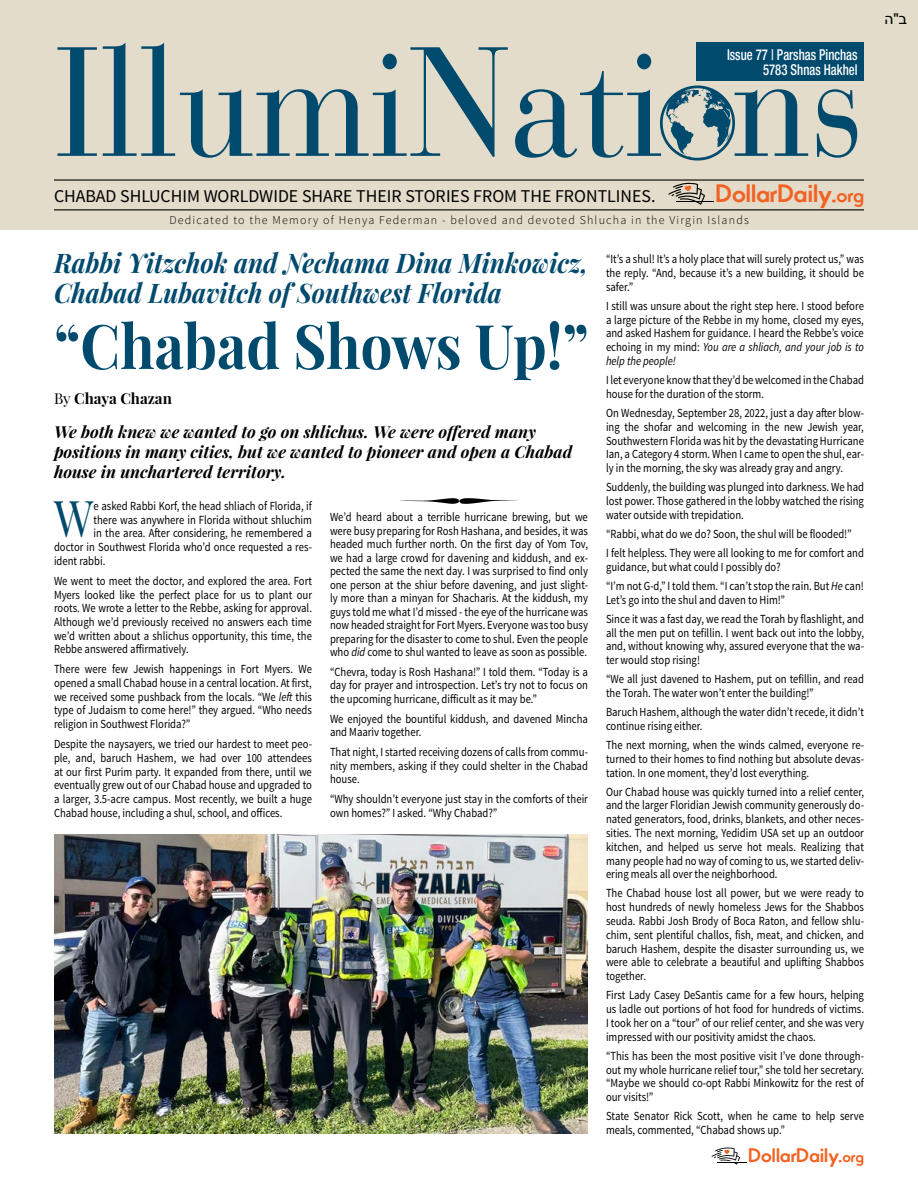
<style>
.page{position:relative;width:918px;height:1188px;background:#fff}
.page>*{position:absolute;margin:0;border:0;box-sizing:border-box;transform-origin:0 0}
.t1{font:154.2px "Bauer Bodoni Std";color:#004a6e;scale:.9 1}
.t2{font:700 61.5px "Playfair Display";color:#004a6e;scale:.92 1}
.t3{font:50.55px "Playfair Display";color:#004a6e;scale:.86 1}
.t4{font:italic 700 27px/30px "Playfair Display";color:#004a6e;scale:.93 1}
.t5{font:700 24px "Movement";letter-spacing:-.005em;color:#f26323}
.t6{font:700 18.6px "Movement";letter-spacing:-.005em;color:#f26323}
.t7{font:18px "Source Sans Pro";color:#000}
.Intro{font:italic 700 16.5px/19.8px "Playfair Display";color:#000}
.t8{font:500 condensed 15px/15px "Helvetica Neue LT Std";color:#fff;text-align:right;scale:.85 1}
.t9{font:700 15px "Playfair Display";color:#000}
.t10{font:15px "Arial";color:#000}
.t11{font:12.3px/13.8px "Source Sans Pro";color:#000;text-align:justify;scale:.86 1}
.t12{font:300 12px "Source Sans Pro";letter-spacing:.1em;color:#000}
.s1{color:#e4dcca}
.s2{font-size:19.05px}
.s3{font-weight:400}
.s4{font-style:italic}
.s5{font-size:14.85px}
</style>
<div class="page">
<div style="left:0;top:0;width:918px;height:230px;background:#e4dcca"></div>
<hr style="left:54px;top:179px;width:810px;height:2px;background:#000">
<hr style="left:54px;top:209px;width:810px;height:1px;background:#000">
<div style="left:697px;top:43px;width:167px;height:38px;background:#004a6e"></div>
<svg style="left:668px;top:183px;width:37px;height:22px"></svg>
<hr style="left:676px;top:201px;width:37px;height:1px;background:#000">
<svg style="left:712px;top:1147px;width:28px;height:18px"></svg>
<hr style="left:717px;top:1161px;width:30px;height:1px;background:#fff">
<hr style="left:717px;top:1162px;width:30px;height:1px;background:#000">
<svg style="left:660px;top:85px;width:75px;height:76px"></svg>
<img style="left:54px;top:834px;width:534px;height:300px">
<p class="t1" style="left:54px;top:11px;width:902px">IllumiNati<span class="s1">o</span>ns</p>
<p class="t7" style="left:54px;top:185px;width:603px">CHABAD SHLUCHIM WORLDWIDE SHARE THEIR STORIES FROM THE FRONTLINES.</p>
<p class="t8" style="left:727px;top:47px;width:155px">Issue 77 | Parshas Pinchas<br>5783 Shnas Hakhel</p>
<p class="t5" style="left:716px;top:178px;width:150px">DollarDaily.<span class="s2">org</span></p>
<p class="t12" style="left:169px;top:213px;width:581px">Dedicated to the Memory of Henya Federman - beloved and devoted Shlucha in the Virgin Islands</p>
<p class="t4" style="left:54px;top:247px;width:576px">Rabbi Yitzchok and Nechama Dina Minkowicz,<br>Chabad Lubavitch of Southwest Florida</p>
<p class="t2" style="left:54px;top:307px;width:583px">“Chabad Shows Up!”</p>
<p class="t9" style="left:54px;top:389px;width:119px"><span class="s3">By</span> Chaya Chazan</p>
<p class="Intro" style="left:54px;top:422px;width:520px">We both knew we wanted to go on shlichus. We were offered many positions in many cities, but we wanted to pioneer and open a Chabad house in unchartered territory.</p>
<p class="t3" style="left:54px;top:487px;width:47px">W</p>
<p class="t11" style="left:94px;top:500px;width:255px">e asked Rabbi Korf, the head shliach of Florida, if</p>
<p class="t11" style="left:94px;top:513px;width:255px">there was anywhere in Florida without shluchim</p>
<p class="t11" style="left:94px;top:527px;width:255px">in the area. After considering, he remembered a</p>
<p class="t11" style="left:54px;top:540px;width:302px">doctor in Southwest Florida who’d once requested a res-</p>
<p class="t11" style="left:54px;top:554px;width:61px">ident rabbi.</p>
<p class="t11" style="left:54px;top:574px;width:302px">We went to meet the doctor, and explored the area. Fort Myers looked like the perfect place for us to plant our roots. We wrote a letter to the Rebbe, asking for approval.<br>Although we’d previously received no answers each time we’d written about a shlichus opportunity, this time, the Rebbe answered affirmatively.</p>
<p class="t11" style="left:54px;top:663px;width:302px">There were few Jewish happenings in Fort Myers. We opened a small Chabad house in a central location. At first, we received some pushback from the locals. “We <span class="s4">left</span> this type of Judaism to come here!” they argued. “Who needs religion in Southwest Florida?”</p>
<p class="t11" style="left:54px;top:737px;width:302px">Despite the naysayers, we tried our hardest to meet peo&shy;ple, and, baruch Hashem, we had over 100 attendees at our first Purim party. It expanded from there, until we eventually grew out of our Chabad house and upgraded to a larger, 3.5-acre campus. Most recently, we built a huge Chabad house, including a shul, school, and offices.</p>
<p class="t11" style="left:330px;top:510px;width:302px">We’d heard about a terrible hurricane brewing, but we were busy preparing for Rosh Hashana, and besides, it was headed much further north. On the first day of Yom Tov, we had a large crowd for davening and kiddush, and ex-</p>
<p class="t11" style="left:330px;top:564px;width:302px">pected the same the next day. I was surprised to find only one person at the shiur before davening, and just slight&shy;ly more than a minyan for Shacharis. At the kiddush, my guys told me what I’d missed - the eye of the hurricane was now headed straight for Fort Myers. Everyone was too busy preparing for the disaster to come to shul. Even the people who <span class="s4">did</span> come to shul wanted to leave as soon as possible.</p>
<p class="t11" style="left:330px;top:665px;width:302px">“Chevra, today is Rosh Hashana!” I told them. “Today is a day for prayer and introspection. Let’s try not to focus on the upcoming hurricane, difficult as it may be.”</p>
<p class="t11" style="left:330px;top:712px;width:302px">We enjoyed the bountiful kiddush, and davened Mincha and Maariv together.</p>
<p class="t11" style="left:330px;top:746px;width:302px">That night, I started receiving dozens of calls from commu&shy;nity members, asking if they could shelter in the Chabad house.</p>
<p class="t11" style="left:330px;top:792px;width:302px">“Why shouldn’t everyone just stay in the comforts of their own homes?” I asked. “Why Chabad?”</p>
<p class="t11" style="left:606px;top:252px;width:301px">“It’s a shul! It’s a holy place that will surely protect us,” was the reply. “And, because it’s a new building, it should be safer.”</p>
<p class="t11" style="left:606px;top:299px;width:301px">I still was unsure about the right step here. I stood before a large picture of the Rebbe in my home, closed my eyes, and asked Hashem for guidance. I heard the Rebbe’s voice echoing in my mind: <span class="s4">You are a shliach, and your job is to help the people!</span></p>
<p class="t11" style="left:606px;top:373px;width:302px">I let everyone know that they’d be welcomed in the Chabad house for the duration of the storm.</p>
<p class="t11" style="left:606px;top:406px;width:302px">On Wednesday, September 28, 2022, just a day after blow&shy;ing the shofar and welcoming in the new Jewish year, Southwestern Florida was hit by the devastating Hurricane Ian, a Category 4 storm. When I came to open the shul, ear&shy;ly in the morning, the sky was already gray and angry.</p>
<p class="t11" style="left:606px;top:480px;width:302px">Suddenly, the building was plunged into darkness. We had lost power. Those gathered in the lobby watched the rising water outside with trepidation.</p>
<p class="t11" style="left:606px;top:527px;width:287px">“Rabbi, what do we do? Soon, the shul will be flooded!”</p>
<p class="t11" style="left:606px;top:546px;width:302px">I felt helpless. They were all looking to me for comfort and guidance, but what could I possibly do?</p>
<p class="t11" style="left:606px;top:579px;width:302px">“I’m not G-d,” I told them. “I can’t stop the rain. But <span class="s4">He</span> can!<br>Let’s go into the shul and daven to Him!”</p>
<p class="t11" style="left:606px;top:612px;width:302px">Since it was a fast day, we read the Torah by flashlight, and all the men put on tefillin. I went back out into the lobby, and, without knowing why, assured everyone that the wa&shy;ter would stop rising!</p>
<p class="t11" style="left:606px;top:672px;width:301px">“We all just davened to Hashem, put on tefillin, and read the Torah. The water won’t enter the building!”</p>
<p class="t11" style="left:606px;top:705px;width:302px">Baruch Hashem, although the water didn’t recede, it didn’t continue rising either.</p>
<p class="t11" style="left:606px;top:738px;width:302px">The next morning, when the winds calmed, everyone re&shy;turned to their homes to find nothing but absolute devas&shy;tation. In one moment, they’d lost everything.</p>
<p class="t11" style="left:606px;top:785px;width:302px">Our Chabad house was quickly turned into a relief center, and the larger Floridian Jewish community generously do&shy;nated generators, food, drinks, blankets, and other neces&shy;sities. The next morning, Yedidim USA set up an outdoor kitchen, and helped us serve hot meals. Realizing that many people had no way of coming to us, we started deliv&shy;ering meals all over the neighborhood.</p>
<p class="t11" style="left:606px;top:887px;width:302px">The Chabad house lost all power, but we were ready to host hundreds of newly homeless Jews for the Shabbos seuda. Rabbi Josh Brody of Boca Raton, and fellow shlu&shy;chim, sent plentiful challos, fish, meat, and chicken, and baruch Hashem, despite the disaster surrounding us, we were able to celebrate a beautiful and uplifting Shabbos together.</p>
<p class="t11" style="left:606px;top:989px;width:302px">First Lady Casey DeSantis came for a few hours, helping us ladle out portions of hot food for hundreds of victims.<br>I took her on a “tour” of our relief center, and she was very impressed with our positivity amidst the chaos.</p>
<p class="t11" style="left:606px;top:1049px;width:302px">“This has been the most positive visit I’ve done through&shy;out my whole hurricane relief tour,” she told her secretary. “Maybe we should co-opt Rabbi Minkowitz for the rest of our visits!”</p>
<p class="t11" style="left:606px;top:1109px;width:302px">State Senator Rick Scott, when he came to help serve meals, commented, “Chabad shows up.”</p>
<p class="t6" style="left:749px;top:1144px;width:117px">DollarDaily.<span class="s5">org</span></p>
<p class="t10" style="left:884px;top:9px;width:24px">ה ב"</p>
</div>
